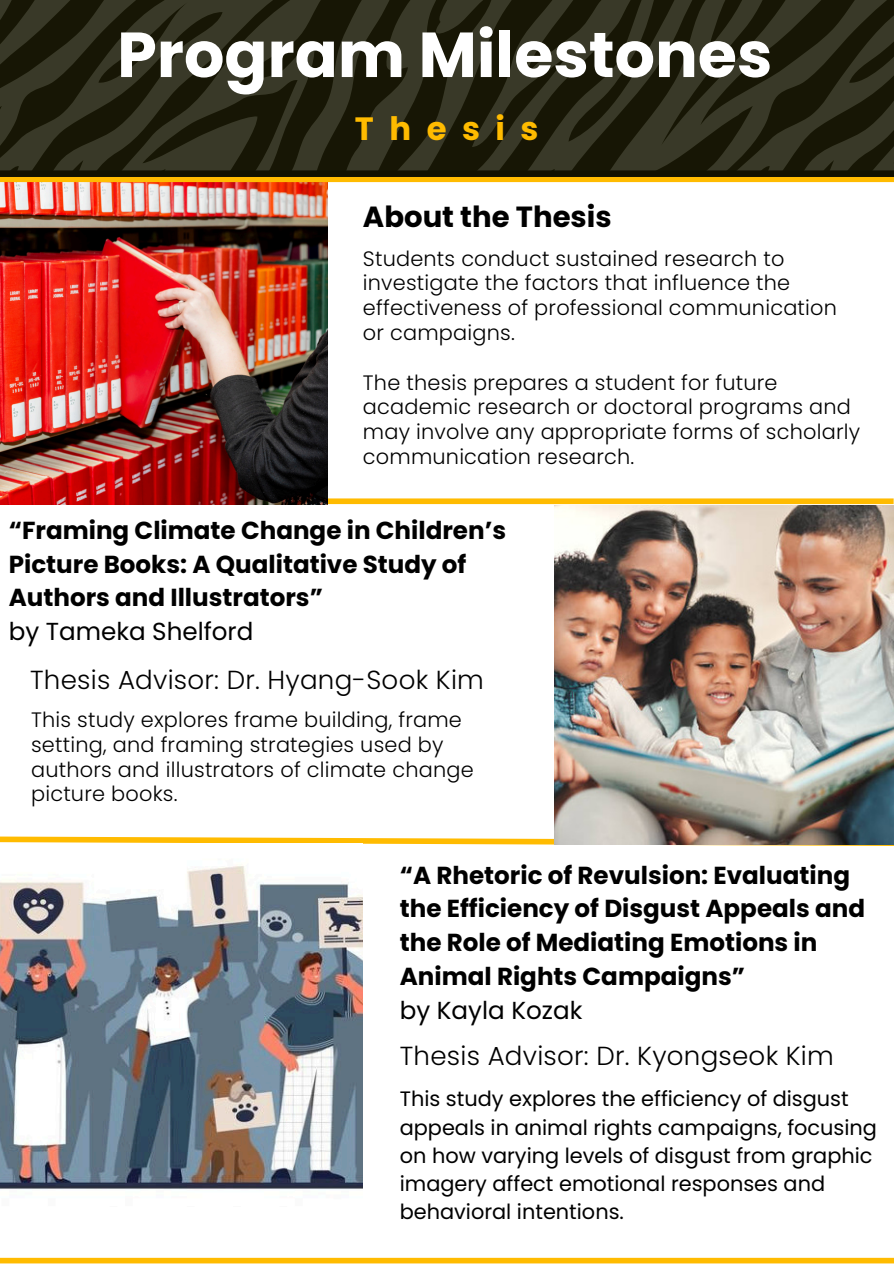
<style>
.page{position:relative;width:894px;height:1264px;background:#fff}
.page>*{position:absolute;margin:0;border:0;box-sizing:border-box;transform-origin:0 0}
.t1{font:700 63.45px "Poppins";color:#fff}
.t2{font:700 32.25px "Poppins";letter-spacing:.48em;color:#fb0}
.t3{font:700 29.1px "Poppins";color:#000}
.t4{font:300 26.1px "Poppins";letter-spacing:.01em;color:#000}
.t5{font:700 24.6px/33.8px "Poppins";color:#000}
.t6{font:300 20.85px/24.8px "Poppins";letter-spacing:.01em;color:#000}
.t7{font:20.85px/28.2px "Poppins";color:#000}
.s1{font-weight:400}
</style>
<div class="page">
<div style="left:198px;top:498px;width:695px;height:6px;background:#fb0"></div>
<img style="left:0;top:182px;width:327px;height:322px">
<div style="left:0;top:176px;width:893px;height:6px;background:#fb0"></div>
<svg style="left:0;top:836px;width:893px;height:10px"></svg>
<img style="left:554px;top:505px;width:339px;height:339px">
<img style="left:0;top:843px;width:363px;height:346px">
<div style="left:0;top:1257px;width:893px;height:6px;background:#fb0"></div>
<svg style="left:0;top:0;width:893px;height:176px;background:#272716"></svg>
<p class="t1" style="left:117px;top:10px;width:656px">Program Milestones</p>
<h2 class="t2" style="left:355px;top:106px;width:185px">Thesis</h2>
<p class="t3" style="left:363px;top:196px;width:250px">About the Thesis</p>
<p class="t6" style="left:363px;top:246px;width:475px">Students conduct sustained research to investigate the factors that influence the effectiveness of professional communication or campaigns.</p>
<p class="t6" style="left:363px;top:370px;width:498px">The thesis prepares a student for future academic research or doctoral programs and may involve any appropriate forms of scholarly communication research.</p>
<h3 class="t5" style="left:9px;top:513px;width:499px">“Framing Climate Change in Children’s<br>Picture Books: A Qualitative Study of<br>Authors and Illustrators”<br><span class="s1">by Tameka Shelford</span></h3>
<h3 class="t4" style="left:30px;top:661px;width:455px">Thesis Advisor: Dr. Hyang-Sook Kim</h3>
<p class="t6" style="left:31px;top:707px;width:444px">This study explores frame building, frame setting, and framing strategies used by authors and illustrators of climate change picture books.</p>
<p class="t5" style="left:399px;top:858px;width:466px">“A Rhetoric of Revulsion: Evaluating the Efficiency of Disgust Appeals and the Role of Mediating Emotions in<br>Animal Rights Campaigns”<br><span class="s1">by Kayla Kozak</span></p>
<h3 class="t4" style="left:399px;top:1037px;width:435px">Thesis Advisor: Dr. Kyongseok Kim</h3>
<h3 class="t7" style="left:399px;top:1084px;width:478px">This study explores the efficiency of disgust appeals in animal rights campaigns, focusing on how varying levels of disgust from graphic imagery affect emotional responses and behavioral intentions.</h3>
</div>
